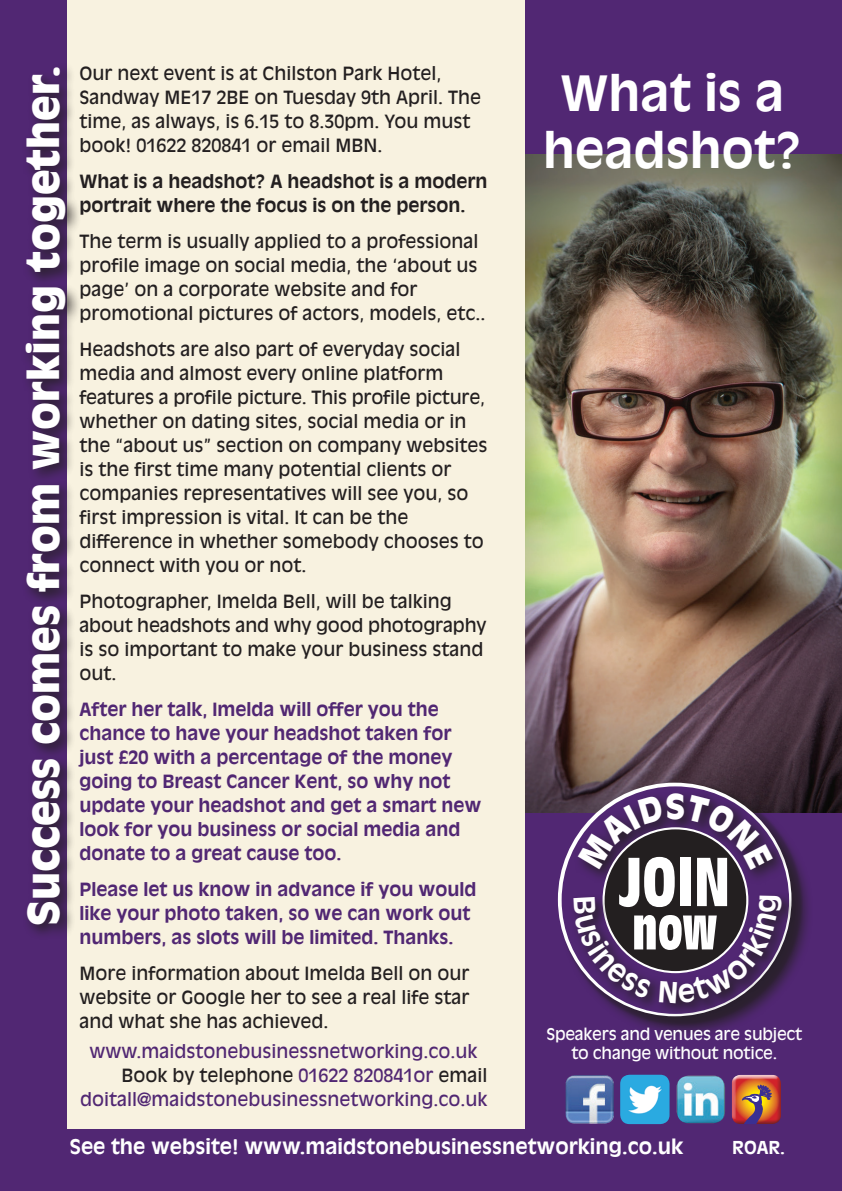
<style>
.page{position:relative;width:842px;height:1191px;background:#fff}
.page>*{position:absolute;margin:0;border:0;box-sizing:border-box;transform-origin:0 0}
.t1{font:700 condensed 67.6px "Antique Olive";color:#fff}
.t2{font:700 condensed 56px "Antique Olive";color:#fff}
.t3{font:700 48px/57.6px "Antique Olive";color:#fff;text-align:center}
.t4{font:900 42px "Antique Olive";color:#fff}
.t5{font:900 33.8px "Antique Olive";color:#fff;scale:.96 1}
.t6{font:700 20px "Antique Olive";color:#fff}
.t7{font:18px/24px "Antique Olive";color:#231f20}
.t8{font:700 18px/24px "Antique Olive";color:#512773}
.t9{font:18px "Antique Olive";color:#512773}
.t10{font:700 18px/24px "Antique Olive";color:#231f20}
.t11{font:700 17.6px "Antique Olive";color:#fff}
.t12{font:16px/19.2px "Antique Olive";letter-spacing:-.015em;color:#fff;text-align:center}
.s1{color:#512773}
</style>
<div class="page">
<div style="left:67px;top:0;width:775px;height:1130px;background:#f8f2e0"></div>
<div style="left:0;top:0;width:67px;height:1191px;background:#512773"></div>
<div style="left:67px;top:1129px;width:775px;height:62px;background:#512773"></div>
<div style="left:20px;top:62px;width:62px;height:877px;background:#231f20;opacity:.85"></div>
<div style="left:526px;top:0;width:316px;height:1129px;background:#512773"></div>
<img style="left:526px;top:154px;width:316px;height:658px">
<img style="left:566px;top:1075px;width:48px;height:48px">
<img style="left:620px;top:1074px;width:49px;height:50px">
<img style="left:677px;top:1075px;width:48px;height:48px">
<svg style="left:732px;top:1075px;width:49px;height:7px"></svg>
<img style="left:732px;top:1082px;width:49px;height:42px">
<div style="left:558px;top:783px;width:256px;height:255px;background:#231f20;opacity:.75"></div>
<div style="left:558px;top:781px;width:244px;height:244px;background:#231f20;opacity:.28"></div>
<div style="left:562px;top:786px;width:227px;height:228px;background:#512773;border-radius:50%"></div>
<svg style="left:574px;top:789px;width:214px;height:96px"></svg>
<div style="left:603px;top:828px;width:144px;height:144px;background:#231f20;border-radius:50%"></div>
<svg style="left:569px;top:892px;width:227px;height:125px"></svg>
<svg style="left:578px;top:795px;width:86px;height:74px"></svg>
<svg style="left:686px;top:795px;width:87px;height:74px"></svg>
<svg style="left:573px;top:897px;width:79px;height:101px"></svg>
<svg style="left:659px;top:895px;width:123px;height:108px"></svg>
<h3 class="t4" style="left:19px;top:926px;width:862px;rotate:-90deg">Success comes from working together.</h3>
<p class="t7" style="left:79px;top:61px;width:403px">Our next event is at Chilston Park Hotel, Sandway ME17 2BE on Tuesday 9th April. The time, as always, is 6.15 to 8.30pm. You must book! 01622 820841 or email MBN.</p>
<p class="t10" style="left:79px;top:169px;width:410px">What is a headshot? A headshot is a modern portrait where the focus is on the person.</p>
<p class="t7" style="left:79px;top:229px;width:408px">The term is usually applied to a professional profile image on social media, the ‘about us page’ on a corporate website and for promotional pictures of actors, models, etc..</p>
<p class="t7" style="left:79px;top:337px;width:410px">Headshots are also part of everyday social media and almost every online platform features a profile picture. This profile picture, whether on dating sites, social media or in the “about us” section on company websites is the first time many potential clients or companies representatives will see you, so first impression is vital. It can be the difference in whether somebody chooses to connect with you or not.</p>
<p class="t7" style="left:79px;top:589px;width:409px">Photographer, Imelda Bell, will be talking about headshots and why good photography is so important to make your business stand out.</p>
<p class="t8" style="left:79px;top:697px;width:404px">After her talk, Imelda will offer you the chance to have your headshot taken for just £20 with a percentage of the money going to Breast Cancer Kent, so why not update your headshot and get a smart new look for you business or social media and donate to a great cause too.</p>
<p class="t8" style="left:79px;top:877px;width:399px">Please let us know in advance if you would like your photo taken, so we can work out numbers, as slots will be limited. Thanks.</p>
<p class="t7" style="left:79px;top:961px;width:392px;text-align:justify">More information about Imelda Bell on our website or Google her to see a real life star and what she has achieved.</p>
<p class="t9" style="left:89px;top:1040px;width:390px">www.maidstonebusinessnetworking.co.uk</p>
<p class="t7" style="left:121px;top:1063px;width:368px">Book by telephone <span class="s1">01622 820841or</span> email</p>
<p class="t9" style="left:80px;top:1088px;width:409px">doitall@maidstonebusinessnetworking.co.uk</p>
<h3 class="t3" style="left:543px;top:64px;width:260px">What is a headshot?</h3>
<h3 class="t5" style="left:665px;top:786px;width:22px">S</h3>
<h1 class="t1" style="left:619px;top:845px;width:113px">JOIN</h1>
<h2 class="t2" style="left:632px;top:898px;width:86px">now</h2>
<p class="t12" style="left:546px;top:1024px;width:257px">Speakers and venues are subject to change without notice.</p>
<p class="t6" style="left:70px;top:1134px;width:615px">See the website! www.maidstonebusinessnetworking.co.uk</p>
<p class="t11" style="left:732px;top:1137px;width:54px">ROAR.</p>
</div>
